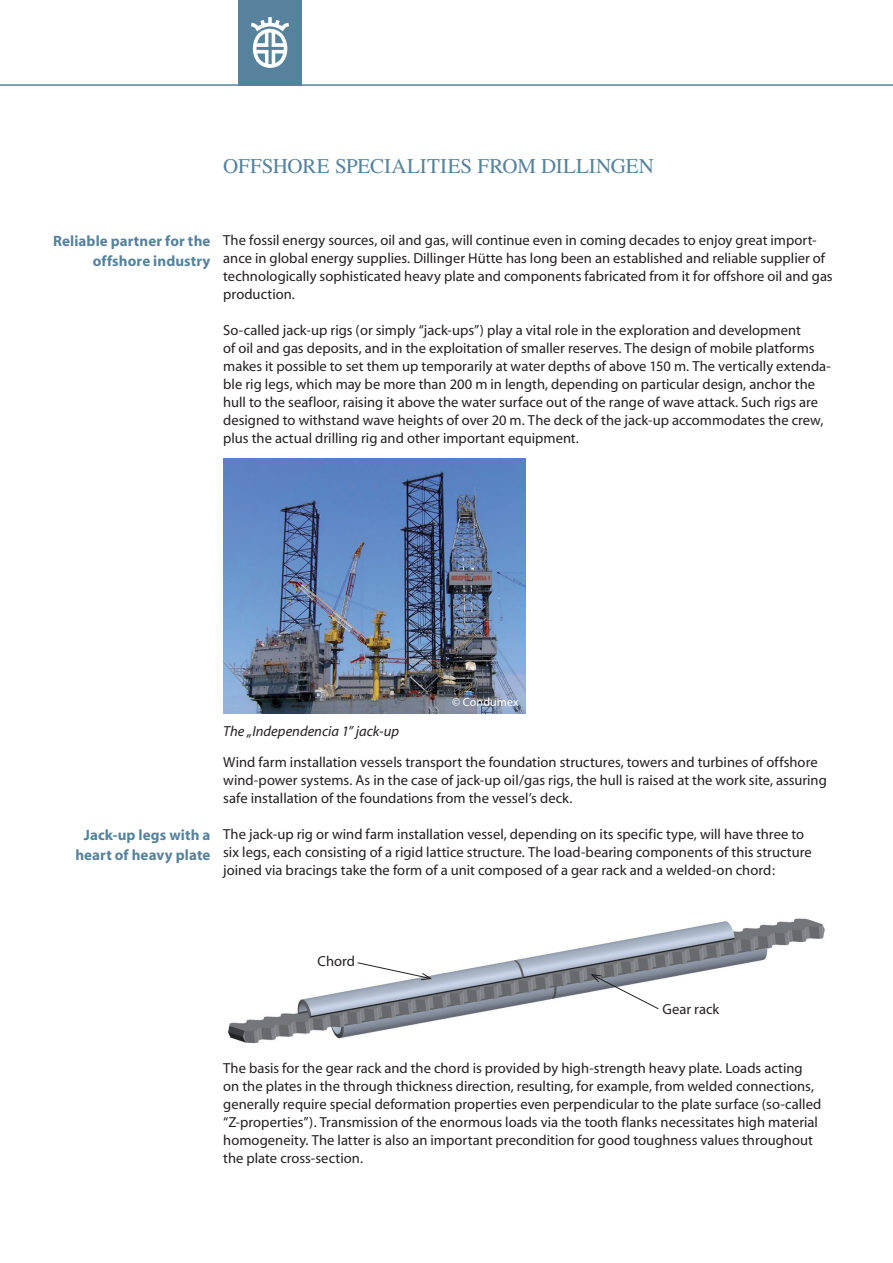
<style>
.page{position:relative;width:893px;height:1263px;background:#fff}
.page>*{position:absolute;margin:0;border:0;box-sizing:border-box;transform-origin:0 0}
.t1{font:21px "Times";color:#56839b}
.t2{font:700 15px/19.5px "Myriad";letter-spacing:.005em;color:#56839b;text-align:right}
.t3{font:14.55px/18px "Myriad";color:#231f20}
.t4{font:italic 14.55px "Myriad";color:#231f20}
.t5{font:12px "Myriad";letter-spacing:.01em;color:#fff}
</style>
<div class="page">
<hr style="left:0;top:84px;width:893px;height:2px;background:#56839b">
<div style="left:238px;top:0;width:64px;height:85px;background:#56839b"></div>
<svg style="left:251px;top:17px;width:38px;height:51px"></svg>
<img style="left:223px;top:458px;width:302px;height:255px">
<img style="left:228px;top:918px;width:597px;height:126px">
<svg style="left:357px;top:962px;width:76px;height:19px"></svg>
<svg style="left:590px;top:974px;width:69px;height:36px"></svg>
<p class="t1" style="left:223px;top:154px;width:432px">OFFSHORE SPECIALITIES FROM DILLINGEN</p>
<p class="t2" style="left:53px;top:232px;width:159px">Reliable partner for the offshore industry</p>
<p class="t3" style="left:223px;top:232px;width:611px">The fossil energy sources, oil and gas, will continue even in coming decades to enjoy great import&shy;ance in global energy supplies. Dillinger Hütte has long been an established and reliable supplier of technologically sophisticated heavy plate and components fabricated from it for offshore oil and gas production.</p>
<p class="t3" style="left:223px;top:322px;width:609px">So-called jack-up rigs (or simply “jack-ups”) play a vital role in the exploration and development<br>of oil and gas deposits, and in the exploitation of smaller reserves. The design of mobile platforms makes it possible to set them up temporarily at water depths of above 150 m. The vertically extenda&shy;ble rig legs, which may be more than 200 m in length, depending on particular design, anchor the hull to the seafloor, raising it above the water surface out of the range of wave attack. Such rigs are designed to withstand wave heights of over 20 m. The deck of the jack-up accommodates the crew, plus the actual drilling rig and other important equipment.</p>
<p class="t2" style="left:75px;top:826px;width:137px;text-align:center">Jack-up legs with a heart of heavy plate</p>
<p class="t4" style="left:223px;top:723px;width:177px">The „Independencia 1” jack-up</p>
<p class="t5" style="left:452px;top:696px;width:68px">© Condumex</p>
<p class="t3" style="left:223px;top:754px;width:605px">Wind farm installation vessels transport the foundation structures, towers and turbines of offshore wind-power systems. As in the case of jack-up oil/gas rigs, the hull is raised at the work site, assuring safe installation of the foundations from the vessel’s deck.</p>
<p class="t3" style="left:223px;top:826px;width:590px">The jack-up rig or wind farm installation vessel, depending on its specific type, will have three to six legs, each consisting of a rigid lattice structure. The load-bearing components of this structure joined via bracings take the form of a unit composed of a gear rack and a welded-on chord:</p>
<p class="t3" style="left:318px;top:953px;width:39px">Chord</p>
<p class="t3" style="left:662px;top:1001px;width:58px">Gear rack</p>
<p class="t3" style="left:223px;top:1060px;width:600px">The basis for the gear rack and the chord is provided by high-strength heavy plate. Loads acting on the plates in the through thickness direction, resulting, for example, from welded connections, generally require special deformation properties even perpendicular to the plate surface (so-called “Z-properties”). Transmission of the enormous loads via the tooth flanks necessitates high material homogeneity. The latter is also an important precondition for good toughness values throughout the plate cross-section.</p>
</div>
